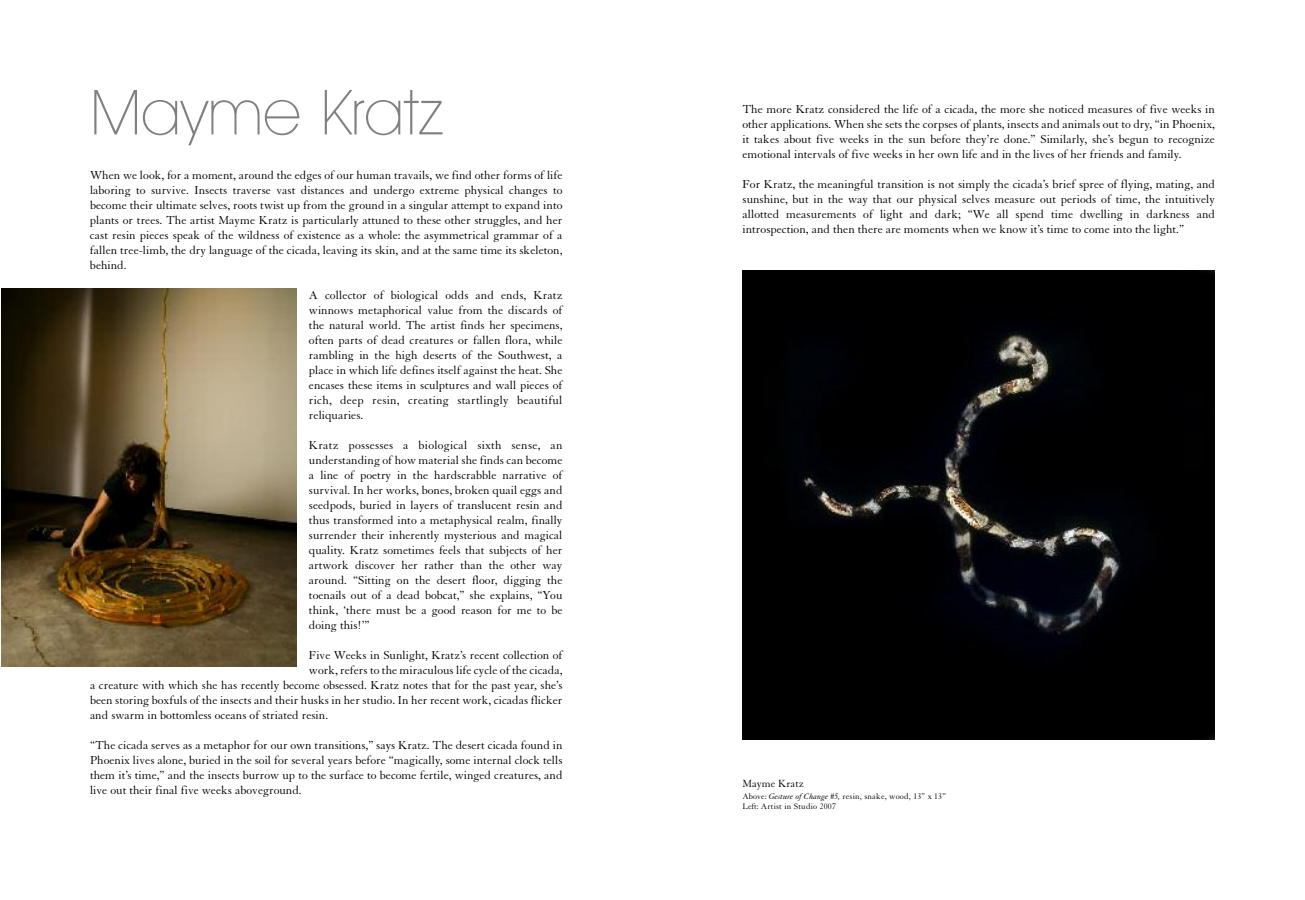
<style>
.page{position:relative;width:1305px;height:900px;background:#fff}
.page>*{position:absolute;margin:0;border:0;box-sizing:border-box;transform-origin:0 0}
.t1{font:200 62.5px "Avant Garde IT Cby BT";color:#808080}
.t2{font:12.5px/15px "Granjon";color:#000;text-align:justify}
.t3{font:11.25px "Granjon";color:#000}
.t4{font:8.75px/10.5px "Granjon";letter-spacing:.02em;color:#000}
.s1{font-style:italic}
</style>
<div class="page">
<img style="left:1px;top:288px;width:295px;height:378px">
<img style="left:742px;top:270px;width:473px;height:470px">
<h1 class="t1" style="left:90px;top:90px;width:355px">Mayme Kratz</h1>
<p class="t2" style="left:90px;top:169px;width:474px">When we look, for a moment, around the edges of our human travails, we find other forms of life laboring to survive. Insects traverse vast distances and undergo extreme physical changes to become their ultimate selves, roots twist up from the ground in a singular attempt to expand into plants or trees. The artist Mayme Kratz is particularly attuned to these other struggles, and her cast resin pieces speak of the wildness of existence as a whole: the asymmetrical grammar of a fallen tree-limb, the dry language of the cicada, leaving its skin, and at the same time its skeleton, behind.</p>
<p class="t2" style="left:309px;top:289px;width:255px">A collector of biological odds and ends, Kratz winnows metaphorical value from the discards of the natural world. The artist finds her specimens, often parts of dead creatures or fallen flora, while rambling in the high deserts of the Southwest, a place in which life defines itself against the heat. She encases these items in sculptures and wall pieces of rich, deep resin, creating startlingly beautiful reliquaries.</p>
<p class="t2" style="left:309px;top:439px;width:255px">Kratz possesses a biological sixth sense, an understanding of how material she finds can become a line of poetry in the hardscrabble narrative of survival. In her works, bones, broken quail eggs and seedpods, buried in layers of translucent resin and thus transformed into a metaphysical realm, finally surrender their inherently mysterious and magical quality. Kratz sometimes feels that subjects of her artwork discover her rather than the other way around. “Sitting on the desert floor, digging the toenails out of a dead bobcat,” she explains, “You think, ‘there must be a good reason for me to be doing this!’”</p>
<p class="t2" style="left:309px;top:649px;width:255px">Five Weeks in Sunlight, Kratz’s recent collection of</p>
<p class="t2" style="left:309px;top:664px;width:255px">work, refers to the miraculous life cycle of the cicada,</p>
<p class="t2" style="left:90px;top:679px;width:474px">a creature with which she has recently become obsessed. Kratz notes that for the past year, she’s</p>
<p class="t2" style="left:90px;top:694px;width:474px">been storing boxfuls of the insects and their husks in her studio. In her recent work, cicadas flicker</p>
<p class="t2" style="left:90px;top:709px;width:240px">and swarm in bottomless oceans of striated resin.</p>
<p class="t2" style="left:90px;top:739px;width:474px">“The cicada serves as a metaphor for our own transitions,” says Kratz. The desert cicada found in Phoenix lives alone, buried in the soil for several years before “magically, some internal clock tells them it’s time,” and the insects burrow up to the surface to become fertile, winged creatures, and live out their final five weeks aboveground.</p>
<p class="t2" style="left:743px;top:103px;width:474px">The more Kratz considered the life of a cicada, the more she noticed measures of five weeks in other applications. When she sets the corpses of plants, insects and animals out to dry, “in Phoenix, it takes about five weeks in the sun before they’re done.” Similarly, she’s begun to recognize emotional intervals of five weeks in her own life and in the lives of her friends and family.</p>
<p class="t2" style="left:743px;top:178px;width:474px">For Kratz, the meaningful transition is not simply the cicada’s brief spree of flying, mating, and sunshine, but in the way that our physical selves measure out periods of time, the intuitively allotted measurements of light and dark; “We all spend time dwelling in darkness and introspection, and then there are moments when we know it’s time to come into the light.”</p>
<p class="t3" style="left:742px;top:779px;width:63px">Mayme Kratz</p>
<p class="t4" style="left:742px;top:792px;width:205px">Above: <span class="s1">Gesture of Change #5,</span> resin, snake, wood, 13” x 13”<br>Left: Artist in Studio 2007</p>
</div>
